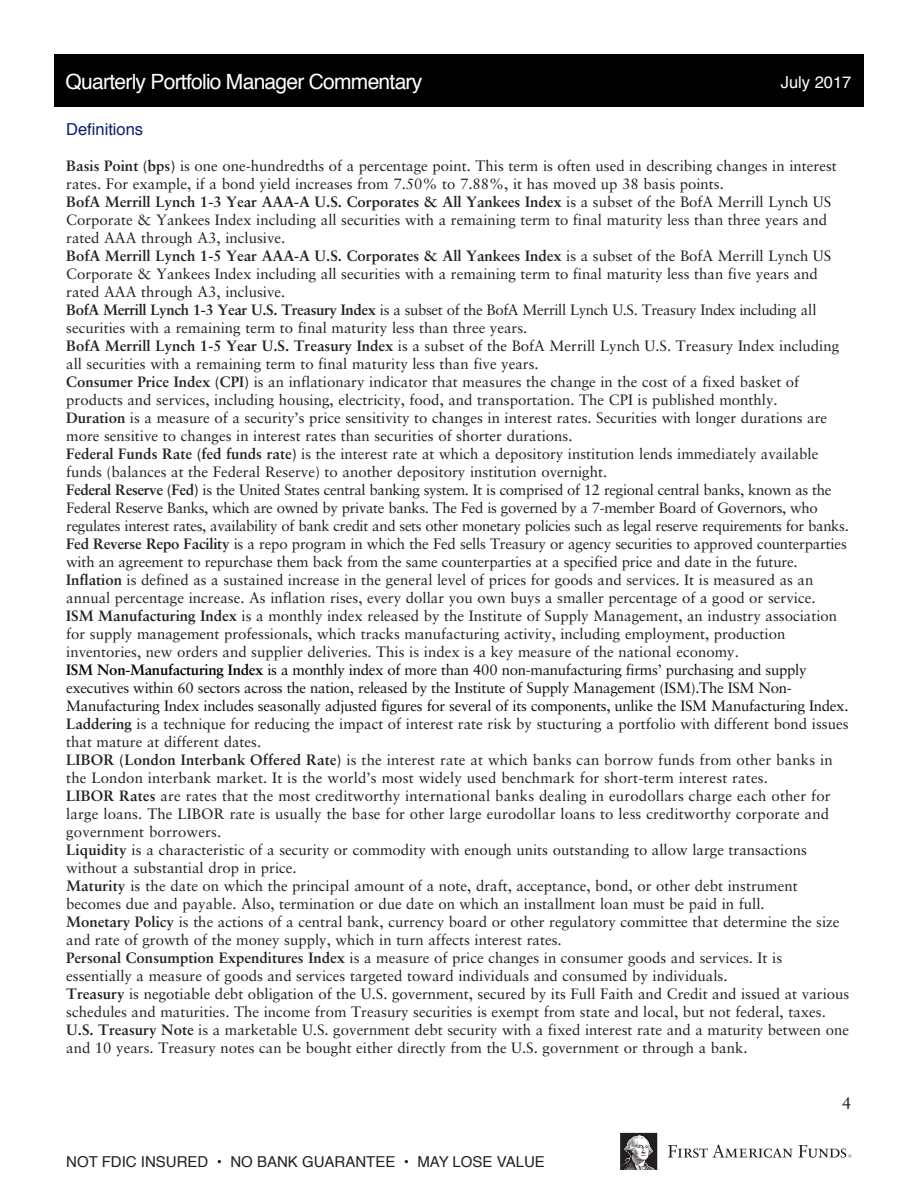
<style>
.page{position:relative;width:918px;height:1188px;background:#fff}
.page>*{position:absolute;margin:0;border:0;box-sizing:border-box;transform-origin:0 0}
.t1{font:21px "Helvetica";letter-spacing:-.035em;color:#fff}
.t2{font:16.5px "Helvetica";color:#0c2074}
.t3{font:16.5px "Helvetica";color:#fff}
.t4{font:16.5px "Sabon LT Std";color:#231f20}
.t5{font:15px/18px "Sabon LT Std";color:#231f20}
.t6{font:15px/18px "Sabon LT Std";letter-spacing:-.025em;color:#231f20}
.t7{font:15px/18px "Sabon LT Std";letter-spacing:-.02em;color:#111}
.t8{font:15px "Helvetica";color:#231f20}
.s1{font-weight:700}
.s2{font-weight:700;color:#000}
.s3{color:#000}
</style>
<div class="page">
<div style="left:54px;top:54px;width:810px;height:52px;background:#010103"></div>
<svg style="left:620px;top:1133px;width:37px;height:37px"></svg>
<svg style="left:668px;top:1145px;width:183px;height:13px"></svg>
<p class="t1" style="left:66px;top:65px;width:358px">Quarterly Portfolio Manager Commentary</p>
<p class="t3" style="left:781px;top:69px;width:72px">July 2017</p>
<p class="t2" style="left:66px;top:117px;width:79px">Definitions</p>
<p class="t5" style="left:66px;top:157px;width:772px"><span class="s1">Basis Point (bps)</span> is one one-hundredths of a percentage point. This term is often used in describing changes in interest rates. For example, if a bond yield increases from 7.50% to 7.88%, it has moved up 38 basis points.</p>
<p class="t5" style="left:66px;top:193px;width:767px"><span class="s1">BofA Merrill Lynch 1-3 Year AAA-A U.S. Corporates &amp; All Yankees Index</span> is a subset of the BofA Merrill Lynch US<br>Corporate &amp; Yankees Index including all securities with a remaining term to final maturity less than three years and rated AAA through A3, inclusive.</p>
<p class="t5" style="left:66px;top:247px;width:767px"><span class="s1">BofA Merrill Lynch 1-5 Year AAA-A U.S. Corporates &amp; All Yankees Index</span> is a subset of the BofA Merrill Lynch US<br>Corporate &amp; Yankees Index including all securities with a remaining term to final maturity less than five years and rated AAA through A3, inclusive.</p>
<p class="t5" style="left:66px;top:301px;width:752px"><span class="s1">BofA Merrill Lynch 1-3 Year U.S. Treasury Index</span> is a subset of the BofA Merrill Lynch U.S. Treasury Index including all securities with a remaining term to final maturity less than three years.</p>
<p class="t5" style="left:66px;top:337px;width:775px"><span class="s1">BofA Merrill Lynch 1-5 Year U.S. Treasury Index</span> is a subset of the BofA Merrill Lynch U.S. Treasury Index including all securities with a remaining term to final maturity less than five years.</p>
<p class="t5" style="left:66px;top:373px;width:735px"><span class="s1">Consumer Price Index (CPI)</span> is an inflationary indicator that measures the change in the cost of a fixed basket of products and services, including housing, electricity, food, and transportation. The CPI is published monthly.</p>
<p class="t5" style="left:66px;top:409px;width:762px"><span class="s1">Duration</span> is a measure of a security’s price sensitivity to changes in interest rates. Securities with longer durations are more sensitive to changes in interest rates than securities of shorter durations.</p>
<p class="t5" style="left:66px;top:445px;width:754px"><span class="s1">Federal Funds Rate (fed funds rate)</span> is the interest rate at which a depository institution lends immediately available funds (balances at the Federal Reserve) to another depository institution overnight.</p>
<p class="t6" style="left:66px;top:481px;width:784px"><span class="s1">Federal Reserve (Fed)</span> is the United States central banking system. It is comprised of 12 regional central banks, known as the<br>Federal Reserve Banks, which are owned by private banks. The Fed is governed by a 7-member Board of Governors, who regulates interest rates, availability of bank credit and sets other monetary policies such as legal reserve requirements for banks.</p>
<p class="t5" style="left:66px;top:535px;width:782px"><span class="s1">Fed Reverse Repo Facility</span> is a repo program in which the Fed sells Treasury or agency securities to approved counterparties with an agreement to repurchase them back from the same counterparties at a specified price and date in the future.</p>
<p class="t5" style="left:66px;top:571px;width:751px"><span class="s1">Inflation</span> is defined as a sustained increase in the general level of prices for goods and services. It is measured as an annual percentage increase. As inflation rises, every dollar you own buys a smaller percentage of a good or service.</p>
<p class="t5" style="left:66px;top:607px;width:772px"><span class="s1">ISM Manufacturing Index</span> is a monthly index released by the Institute of Supply Management, an industry association for supply management professionals, which tracks manufacturing activity, including employment, production inventories, new orders and supplier deliveries. This is index is a key measure of the national economy.</p>
<p class="t7" style="left:66px;top:661px;width:784px"><span class="s2">ISM Non-Manufacturing Index</span> <span class="s3">is a monthly index of</span> more than 400 non-manufacturing firms’ purchasing and supply executives within 60 sectors across the nation, released by the Institute of Supply Management (ISM).The ISM Non-<br>Manufacturing Index includes seasonally adjusted figures for several of its components, unlike the ISM Manufacturing Index.</p>
<p class="t5" style="left:66px;top:715px;width:784px"><span class="s1">Laddering</span> is a technique for reducing the impact of interest rate risk by stucturing a portfolio with different bond issues that mature at different dates.</p>
<p class="t5" style="left:66px;top:751px;width:768px"><span class="s1">LIBOR (London Interbank Offered Rate)</span> is the interest rate at which banks can borrow funds from other banks in the London interbank market. It is the world’s most widely used benchmark for short-term interest rates.</p>
<p class="t5" style="left:66px;top:787px;width:766px;text-align:justify"><span class="s1">LIBOR Rates</span> are rates that the most creditworthy international banks dealing in eurodollars charge each other for large loans. The LIBOR rate is usually the base for other large eurodollar loans to less creditworthy corporate and government borrowers.</p>
<p class="t5" style="left:66px;top:841px;width:742px"><span class="s1">Liquidity</span> is a characteristic of a security or commodity with enough units outstanding to allow large transactions without a substantial drop in price.</p>
<p class="t5" style="left:66px;top:877px;width:733px"><span class="s1">Maturity</span> is the date on which the principal amount of a note, draft, acceptance, bond, or other debt instrument becomes due and payable. Also, termination or due date on which an installment loan must be paid in full.</p>
<p class="t5" style="left:66px;top:913px;width:775px"><span class="s1">Monetary Policy</span> is the actions of a central bank, currency board or other regulatory committee that determine the size and rate of growth of the money supply, which in turn affects interest rates.</p>
<p class="t5" style="left:66px;top:949px;width:717px"><span class="s1">Personal Consumption Expenditures Index</span> is a measure of price changes in consumer goods and services. It is essentially a measure of goods and services targeted toward individuals and consumed by individuals.</p>
<p class="t5" style="left:66px;top:985px;width:785px"><span class="s1">Treasury</span> is negotiable debt obligation of the U.S. government, secured by its Full Faith and Credit and issued at various schedules and maturities. The income from Treasury securities is exempt from state and local, but not federal, taxes.</p>
<p class="t5" style="left:66px;top:1021px;width:784px"><span class="s1">U.S. Treasury Note</span> is a marketable U.S. government debt security with a fixed interest rate and a maturity between one and 10 years. Treasury notes can be bought either directly from the U.S. government or through a bank.</p>
<p class="t8" style="left:66px;top:1150px;width:480px">NOT FDIC INSURED • NO BANK GUARANTEE • MAY LOSE VALUE</p>
<p class="t4" style="left:842px;top:1093px;width:11px">4</p>
</div>
